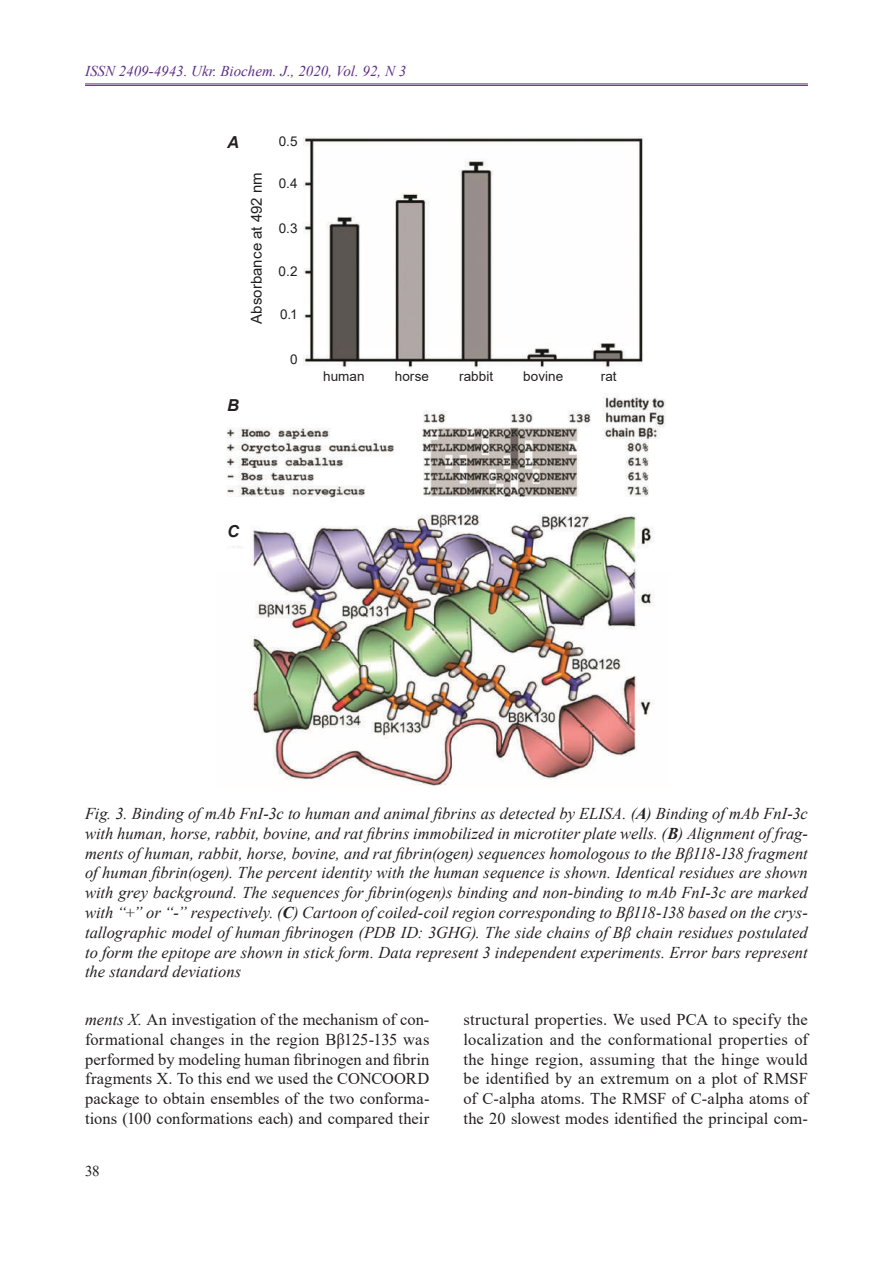
<style>
.page{position:relative;width:893px;height:1263px;background:#fff}
.page>*{position:absolute;margin:0;border:0;box-sizing:border-box;transform-origin:0 0}
.t1{font:italic 16.5px/19.8px "Times New Roman";letter-spacing:.005em;color:#231f20;text-align:justify}
.t2{font:16.5px/19.8px "Times New Roman";letter-spacing:.005em;color:#231f20;text-align:justify}
.t3{font:italic 700 16.5px "Arial";color:#231f20}
.t4{font:italic 15px "Times New Roman";color:#5d2e86}
.t5{font:15px "Arial";letter-spacing:.005em;color:#231f20}
.t6{font:15px "Times New Roman";color:#231f20}
.t7{font:13.5px "Arial";letter-spacing:.005em;color:#231f20}
.s1{font-weight:700}
.s2{font-style:italic}
</style>
<div class="page">
<hr style="left:85px;top:84px;width:723px;height:1px;background:#5d2e86">
<hr style="left:85px;top:85px;width:723px;height:1px;background:#5d2e86">
<img style="left:304px;top:136px;width:339px;height:233px">
<img style="left:226px;top:394px;width:440px;height:392px">
<div style="left:222px;top:393px;width:28px;height:27px;background:#fff"></div>
<div style="left:222px;top:519px;width:28px;height:27px;background:#fff"></div>
<p class="t4" style="left:85px;top:61px;width:323px">ISSN 2409-4943. Ukr. Biochem. J., 2020, Vol. 92, N 3</p>
<p class="t3" style="left:227px;top:131px;width:13px">A</p>
<p class="t7" style="left:279px;top:132px;width:20px">0.5</p>
<p class="t5" style="left:246px;top:324px;width:153px;rotate:-90deg">Absorbance at 492 nm</p>
<p class="t7" style="left:279px;top:174px;width:20px">0.4</p>
<p class="t7" style="left:279px;top:219px;width:20px">0.3</p>
<p class="t7" style="left:279px;top:262px;width:21px">0.2</p>
<p class="t7" style="left:280px;top:305px;width:19px">0.1</p>
<p class="t7" style="left:290px;top:350px;width:9px">0</p>
<p class="t3" style="left:227px;top:394px;width:13px">B</p>
<p class="t7" style="left:323px;top:367px;width:43px">human</p>
<p class="t7" style="left:395px;top:367px;width:36px">horse</p>
<p class="t7" style="left:459px;top:367px;width:36px">rabbit</p>
<p class="t7" style="left:523px;top:367px;width:42px">bovine</p>
<p class="t7" style="left:601px;top:367px;width:17px">rat</p>
<p class="t3" style="left:227px;top:521px;width:13px">C</p>
<p class="t1" style="left:85px;top:803px;width:724px">Fig. 3. Binding of mAb FnI-3c to human and animal fibrins as detected by ELISA. (<span class="s1">A</span>) Binding of mAb FnI-3c with human, horse, rabbit, bovine, and rat fibrins immobilized in microtiter plate wells. (<span class="s1">B</span>) Alignment of frag&shy;ments of human, rabbit, horse, bovine, and rat fibrin(ogen) sequences homologous to the Bβ118-138 fragment of human fibrin(ogen). The percent identity with the human sequence is shown. Identical residues are shown with grey background. The sequences for fibrin(ogen)s binding and non-binding to mAb FnI-3c are marked with “+” or “-” respectively. (<span class="s1">C</span>) Cartoon of coiled-coil region corresponding to Bβ118-138 based on the crys&shy;tallographic model of human fibrinogen (PDB ID: 3GHG). The side chains of Bβ chain residues postulated to form the epitope are shown in stick form. Data represent 3 independent experiments. Error bars represent the standard deviations</p>
<p class="t2" style="left:85px;top:1009px;width:346px"><span class="s2">ments X.</span> An investigation of the mechanism of con&shy;formational changes in the region Bβ125-135 was performed by modeling human fibrinogen and fibrin fragments X. To this end we used the CONCOORD package to obtain ensembles of the two conforma&shy;tions (100 conformations each) and compared their</p>
<p class="t2" style="left:463px;top:1009px;width:346px">structural properties. We used PCA to specify the localization and the conformational properties of the hinge region, assuming that the hinge would be identified by an extremum on a plot of RMSF of C-alpha atoms. The RMSF of C-alpha atoms of the 20 slowest modes identified the principal com-</p>
<p class="t6" style="left:85px;top:1160px;width:16px">38</p>
</div>
